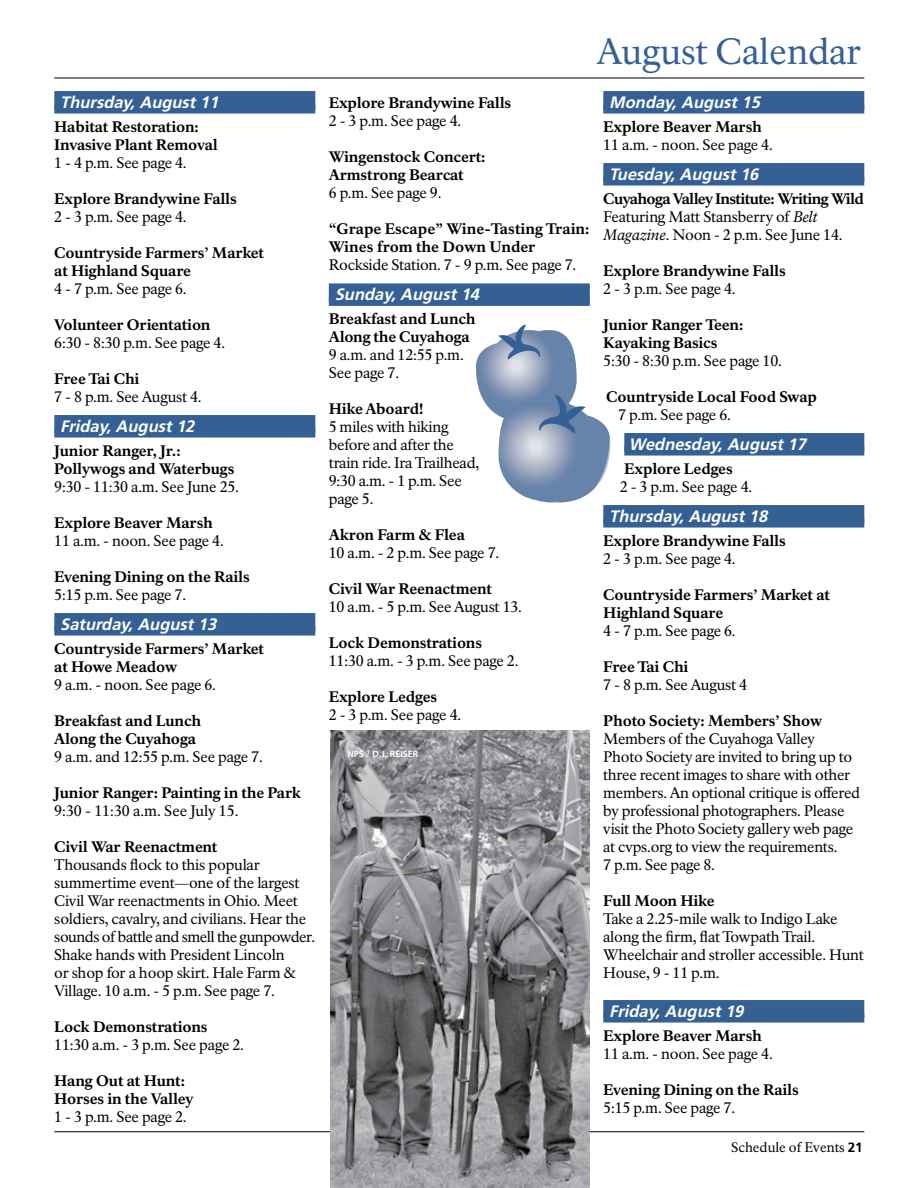
<style>
.page{position:relative;width:918px;height:1188px;background:#fff}
.page>*{position:absolute;margin:0;border:0;box-sizing:border-box;transform-origin:0 0}
.t1{font:36px "NPS Rawlinson OT";color:#346094}
.t2{font:italic 700 16.5px "Frutiger LT Std";color:#fff}
.t3{font:15px/18px "NPS Rawlinson OT";letter-spacing:-.015em;color:#000}
.t4{font:800 15px/18px "NPS Rawlinson OT";letter-spacing:-.01em;color:#000}
.t5{font:13.5px "NPS Rawlinson OT";color:#000}
.t6{font:700 9px "Frutiger LT Std";color:#fff}
.s1{font-weight:800}
.s2{font-style:italic}
.s3{font-family:"Frutiger LT Std";font-weight:700}
</style>
<div class="page">
<hr style="left:54px;top:1131px;width:810px;height:1px;background:#000">
<hr style="left:54px;top:78px;width:810px;height:1px;background:#000">
<div style="left:54px;top:91px;width:261px;height:18px;background:#346094"></div>
<div style="left:54px;top:105px;width:261px;height:9px;background:#346094"></div>
<div style="left:54px;top:415px;width:261px;height:18px;background:#346094"></div>
<div style="left:54px;top:429px;width:261px;height:9px;background:#346094"></div>
<div style="left:54px;top:613px;width:261px;height:18px;background:#346094"></div>
<div style="left:54px;top:627px;width:261px;height:9px;background:#346094"></div>
<div style="left:329px;top:283px;width:261px;height:18px;background:#346094"></div>
<div style="left:329px;top:297px;width:261px;height:9px;background:#346094"></div>
<div style="left:603px;top:91px;width:261px;height:18px;background:#346094"></div>
<div style="left:603px;top:105px;width:261px;height:9px;background:#346094"></div>
<div style="left:603px;top:163px;width:261px;height:18px;background:#346094"></div>
<div style="left:603px;top:177px;width:261px;height:9px;background:#346094"></div>
<div style="left:624px;top:433px;width:240px;height:18px;background:#346094"></div>
<div style="left:624px;top:447px;width:240px;height:9px;background:#346094"></div>
<div style="left:603px;top:505px;width:261px;height:18px;background:#346094"></div>
<div style="left:603px;top:519px;width:261px;height:9px;background:#346094"></div>
<div style="left:603px;top:1000px;width:261px;height:18px;background:#346094"></div>
<div style="left:603px;top:1014px;width:261px;height:9px;background:#346094"></div>
<img style="left:330px;top:731px;width:260px;height:457px">
<svg style="left:476px;top:325px;width:134px;height:177px"></svg>
<p class="t2" style="left:60px;top:92px;width:164px">Thursday,August11</p>
<p class="t4" style="left:54px;top:118px;width:165px">Habitat Restoration:<br>Invasive Plant Removal</p>
<p class="t3" style="left:54px;top:154px;width:134px">1 - 4 p.m. See page 4.</p>
<p class="t4" style="left:54px;top:190px;width:184px">Explore Brandywine Falls</p>
<p class="t3" style="left:54px;top:208px;width:134px">2 - 3 p.m. See page 4.</p>
<p class="t4" style="left:54px;top:244px;width:211px">Countryside Farmers’ Market at Highland Square</p>
<p class="t3" style="left:54px;top:280px;width:134px">4 - 7 p.m. See page 6.</p>
<p class="t4" style="left:54px;top:316px;width:158px">Volunteer Orientation</p>
<p class="t3" style="left:54px;top:334px;width:172px">6:30 - 8:30 p.m. See page 4.</p>
<p class="t4" style="left:54px;top:370px;width:87px">Free Tai Chi</p>
<p class="t3" style="left:54px;top:388px;width:149px">7 - 8 p.m. See August 4.</p>
<p class="t2" style="left:60px;top:416px;width:140px">Friday,August12</p>
<p class="t4" style="left:54px;top:442px;width:182px">Junior Ranger, Jr.:<br>Pollywogs and Waterbugs</p>
<p class="t3" style="left:54px;top:478px;width:186px">9:30 - 11:30 a.m. See June 25.</p>
<p class="t4" style="left:54px;top:514px;width:160px">Explore Beaver Marsh</p>
<p class="t3" style="left:54px;top:532px;width:171px">11 a.m. - noon. See page 4.</p>
<p class="t4" style="left:54px;top:568px;width:197px">Evening Dining on the Rails</p>
<p class="t3" style="left:54px;top:586px;width:133px">5:15 p.m. See page 7.</p>
<p class="t2" style="left:60px;top:614px;width:162px">Saturday,August13</p>
<p class="t4" style="left:54px;top:640px;width:211px">Countryside Farmers’ Market at Howe Meadow</p>
<p class="t3" style="left:54px;top:676px;width:163px">9 a.m. - noon. See page 6.</p>
<p class="t4" style="left:54px;top:712px;width:148px">Breakfast and Lunch<br>Along the Cuyahoga</p>
<p class="t3" style="left:54px;top:748px;width:210px">9 a.m. and 12:55 p.m. See page 7.</p>
<p class="t4" style="left:54px;top:784px;width:248px">Junior Ranger: Painting in the Park</p>
<p class="t3" style="left:54px;top:802px;width:186px">9:30 - 11:30 a.m. See July 15.</p>
<p class="t4" style="left:54px;top:838px;width:165px">Civil War Reenactment</p>
<p class="t3" style="left:54px;top:856px;width:262px">Thousands flock to this popular summertime event—one of the largest Civil War reenactments in Ohio. Meet soldiers, cavalry, and civilians. Hear the sounds of battle and smell the gunpowder.<br>Shake hands with President Lincoln<br>or shop for a hoop skirt. Hale Farm &amp; Village. 10 a.m. - 5 p.m. See page 7.</p>
<p class="t4" style="left:54px;top:1018px;width:155px">Lock Demonstrations</p>
<p class="t3" style="left:54px;top:1036px;width:191px">11:30 a.m. - 3 p.m. See page 2.</p>
<p class="t4" style="left:54px;top:1072px;width:141px">Hang Out at Hunt:<br>Horses in the Valley</p>
<p class="t3" style="left:54px;top:1108px;width:134px">1 - 3 p.m. See page 2.</p>
<h1 class="t1" style="left:597px;top:30px;width:266px">August Calendar</h1>
<p class="t4" style="left:329px;top:94px;width:184px">Explore Brandywine Falls</p>
<p class="t3" style="left:329px;top:112px;width:134px">2 - 3 p.m. See page 4.</p>
<p class="t4" style="left:329px;top:148px;width:159px">Wingenstock Concert:<br>Armstrong Bearcat</p>
<p class="t3" style="left:329px;top:184px;width:114px">6 p.m. See page 9.</p>
<p class="t4" style="left:329px;top:220px;width:263px">“Grape Escape” Wine-Tasting Train:<br>Wines from the Down Under</p>
<p class="t3" style="left:329px;top:256px;width:249px">Rockside Station. 7 - 9 p.m. See page 7.</p>
<p class="t2" style="left:335px;top:284px;width:150px">Sunday,August14</p>
<p class="t4" style="left:329px;top:310px;width:148px">Breakfast and Lunch<br>Along the Cuyahoga</p>
<p class="t3" style="left:329px;top:346px;width:137px">9 a.m. and 12:55 p.m.<br>See page 7.</p>
<p class="t4" style="left:329px;top:400px;width:96px">Hike Aboard!</p>
<p class="t3" style="left:329px;top:418px;width:152px">5 miles with hiking before and after the train ride. Ira Trailhead,<br>9:30 a.m. - 1 p.m. See page 5.</p>
<p class="t4" style="left:329px;top:526px;width:138px">Akron Farm &amp; Flea</p>
<p class="t3" style="left:329px;top:544px;width:172px">10 a.m. - 2 p.m. See page 7.</p>
<p class="t4" style="left:329px;top:580px;width:165px">Civil War Reenactment</p>
<p class="t3" style="left:329px;top:598px;width:195px">10 a.m. - 5 p.m. See August 13.</p>
<p class="t4" style="left:329px;top:634px;width:155px">Lock Demonstrations</p>
<p class="t3" style="left:329px;top:652px;width:191px">11:30 a.m. - 3 p.m. See page 2.</p>
<p class="t4" style="left:329px;top:688px;width:110px">Explore Ledges</p>
<p class="t3" style="left:329px;top:706px;width:134px">2 - 3 p.m. See page 4.</p>
<p class="t6" style="left:347px;top:748px;width:73px">NPS / D.J. REISER</p>
<p class="t2" style="left:609px;top:92px;width:156px">Monday,August15</p>
<p class="t4" style="left:603px;top:118px;width:160px">Explore Beaver Marsh</p>
<p class="t3" style="left:603px;top:136px;width:171px">11 a.m. - noon. See page 4.</p>
<p class="t2" style="left:609px;top:164px;width:155px">Tuesday,August16</p>
<p class="t3" style="left:603px;top:190px;width:262px"><span class="s1">Cuyahoga Valley Institute: Writing Wild<br></span>Featuring Matt Stansberry of <span class="s2">Belt<br>Magazine</span>. Noon - 2 p.m. See June 14.</p>
<p class="t4" style="left:603px;top:262px;width:184px">Explore Brandywine Falls</p>
<p class="t3" style="left:603px;top:280px;width:134px">2 - 3 p.m. See page 4.</p>
<p class="t4" style="left:603px;top:316px;width:142px">Junior Ranger Teen:<br>Kayaking Basics</p>
<p class="t3" style="left:603px;top:352px;width:180px">5:30 - 8:30 p.m. See page 10.</p>
<p class="t4" style="left:606px;top:388px;width:212px">Countryside Local Food Swap</p>
<p class="t3" style="left:618px;top:406px;width:114px">7 p.m. See page 6.</p>
<p class="t2" style="left:629px;top:434px;width:183px">Wednesday,August17</p>
<p class="t4" style="left:624px;top:460px;width:110px">Explore Ledges</p>
<p class="t3" style="left:620px;top:478px;width:134px">2 - 3 p.m. See page 4.</p>
<p class="t2" style="left:609px;top:506px;width:164px">Thursday,August18</p>
<p class="t4" style="left:603px;top:532px;width:184px">Explore Brandywine Falls</p>
<p class="t3" style="left:603px;top:550px;width:134px">2 - 3 p.m. See page 4.</p>
<p class="t4" style="left:603px;top:586px;width:228px">Countryside Farmers’ Market at<br>Highland Square</p>
<p class="t3" style="left:603px;top:622px;width:134px">4 - 7 p.m. See page 6.</p>
<p class="t4" style="left:603px;top:658px;width:87px">Free Tai Chi</p>
<p class="t3" style="left:603px;top:676px;width:145px">7 - 8 p.m. See August 4</p>
<p class="t4" style="left:603px;top:712px;width:220px">Photo Society: Members’ Show</p>
<p class="t3" style="left:603px;top:730px;width:258px">Members of the Cuyahoga Valley<br>Photo Society are invited to bring up to three recent images to share with other members. An optional critique is offered by professional photographers. Please visit the Photo Society gallery web page at cvps.org to view the requirements.<br>7 p.m. See page 8.</p>
<p class="t4" style="left:603px;top:892px;width:113px">Full Moon Hike</p>
<p class="t3" style="left:603px;top:910px;width:262px">Take a 2.25-mile walk to Indigo Lake along the firm, flat Towpath Trail.<br>Wheelchair and stroller accessible. Hunt<br>House, 9 - 11 p.m.</p>
<p class="t2" style="left:609px;top:1001px;width:140px">Friday,August19</p>
<p class="t4" style="left:603px;top:1027px;width:160px">Explore Beaver Marsh</p>
<p class="t3" style="left:603px;top:1045px;width:171px">11 a.m. - noon. See page 4.</p>
<p class="t4" style="left:603px;top:1081px;width:197px">Evening Dining on the Rails</p>
<p class="t3" style="left:603px;top:1099px;width:133px">5:15 p.m. See page 7.</p>
<p class="t5" style="left:731px;top:1139px;width:133px">Schedule of Events <span class="s3">21</span></p>
</div>
